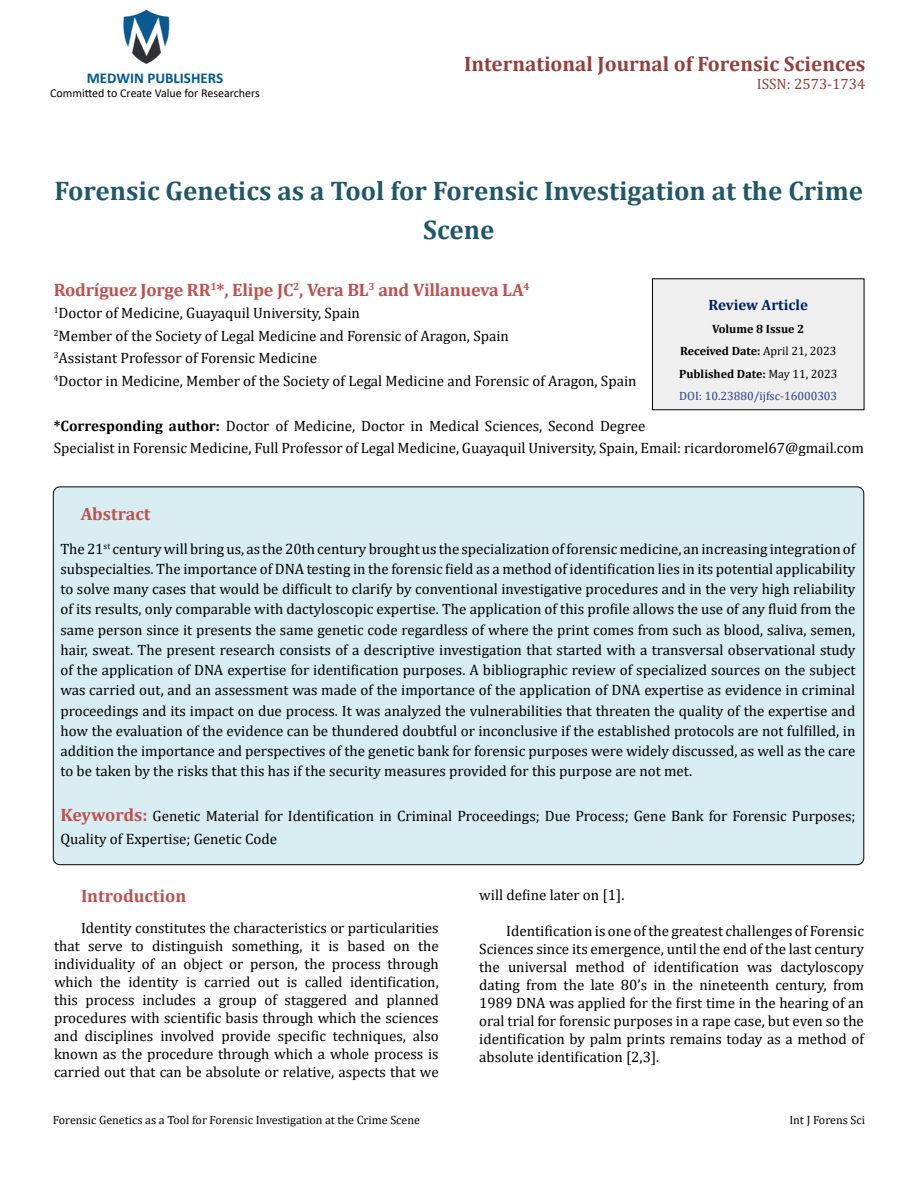
<style>
.page{position:relative;width:918px;height:1188px;background:#fff}
.page>*{position:absolute;margin:0;border:0;box-sizing:border-box;transform-origin:0 0}
.t1{font:700 27px/39px "Cambria";color:#215868;text-align:center}
.t2{font:700 21px "Cambria";color:#953f3c}
.t3{font:700 18px "Cambria";letter-spacing:-.01em;color:#c0504d}
.t4{font:15px/18px "Cambria";color:#000}
.t5{font:700 15px "Calibri";color:#005991}
.t6{font:15px "Cambria";color:#953f3c}
.t7{font:700 15px "Cambria";color:#002060}
.t8{font:700 12px/22.5px "Cambria";color:#000;text-align:center}
.t9{font:12px "Cambria";color:#000}
.t10{font:12px "Calibri";color:#000}
.s1{font-weight:700}
.s2{font-weight:400}
.s3{font-weight:400;color:#25408f}
.s4{font-weight:700;font-size:18px;color:#c0504d}
</style>
<div class="page">
<img style="left:123px;top:9px;width:47px;height:55px">
<div style="left:652px;top:279px;width:212px;height:131px;background:#efefef"></div>
<div style="left:53px;top:487px;width:811px;height:378px;background:#d8edf2;border-radius:7px"></div>
<p class="t5" style="left:87px;top:67px;width:138px">MEDWIN PUBLISHERS</p>
<p class="t10" style="left:50px;top:85px;width:211px">Committed to Create Value for Researchers</p>
<h2 class="t2" style="left:464px;top:49px;width:403px">International Journal of Forensic Sciences</h2>
<p class="t6" style="left:757px;top:75px;width:110px">ISSN: 2573-1734</p>
<h1 class="t1" style="left:55px;top:170px;width:810px">Forensic Genetics as a Tool for Forensic Investigation at the Crime<br>Scene</h1>
<p class="t3" style="left:54px;top:277px;width:478px">Rodríguez Jorge RR<sup>1</sup>*, Elipe JC<sup>2</sup>, Vera BL<sup>3</sup> and Villanueva LA<sup>4</sup></p>
<p class="t4" style="left:54px;top:302px;width:584px;line-height:22.5px"><sup>1</sup>Doctor of Medicine, Guayaquil University, Spain<br><sup>2</sup>Member of the Society of Legal Medicine and Forensic of Aragon, Spain<br><sup>3</sup>Assistant Professor of Forensic Medicine<br><sup>4</sup>Doctor in Medicine, Member of the Society of Legal Medicine and Forensic of Aragon, Spain</p>
<p class="t4" style="left:54px;top:414px;width:812px;line-height:22.5px"><span class="s1">*Corresponding author:</span> Doctor of Medicine, Doctor in Medical Sciences, Second Degree<br>Specialist in Forensic Medicine, Full Professor of Legal Medicine, Guayaquil University, Spain, Email: ricardoromel67@gmail.com</p>
<p class="t7" style="left:708px;top:295px;width:101px">Review Article</p>
<p class="t8" style="left:679px;top:317px;width:160px">Volume 8 Issue 2<br>Received Date: <span class="s2">April 21, 2023<br></span>Published Date: <span class="s2">May 11, 2023<br></span><span class="s3">DOI: 10.23880/ijfsc-16000303</span></p>
<p class="t3" style="left:81px;top:501px;width:71px">Abstract</p>
<p class="t4" style="left:60px;top:538px;width:797px;line-height:20.2px;text-align:justify">The 21<sup>st</sup> century will bring us, as the 20th century brought us the specialization of forensic medicine, an increasing integration of subspecialties. The importance of DNA testing in the forensic field as a method of identification lies in its potential applicability to solve many cases that would be difficult to clarify by conventional investigative procedures and in the very high reliability of its results, only comparable with dactyloscopic expertise. The application of this profile allows the use of any fluid from the same person since it presents the same genetic code regardless of where the print comes from such as blood, saliva, semen, hair, sweat. The present research consists of a descriptive investigation that started with a transversal observational study of the application of DNA expertise for identification purposes. A bibliographic review of specialized sources on the subject was carried out, and an assessment was made of the importance of the application of DNA expertise as evidence in criminal proceedings and its impact on due process. It was analyzed the vulnerabilities that threaten the quality of the expertise and how the evaluation of the evidence can be thundered doubtful or inconclusive if the established protocols are not fulfilled, in addition the importance and perspectives of the genetic bank for forensic purposes were widely discussed, as well as the care to be taken by the risks that this has if the security measures provided for this purpose are not met.</p>
<p class="t4" style="left:60px;top:805px;width:797px;line-height:22.5px"><span class="s4">Keywords:</span> Genetic Material for Identification in Criminal Proceedings; Due Process; Gene Bank for Forensic Purposes;<br>Quality of Expertise; Genetic Code</p>
<p class="t3" style="left:81px;top:883px;width:107px">Introduction</p>
<p class="t4" style="left:54px;top:919px;width:386px;text-align:justify;text-indent:27px">Identity constitutes the characteristics or particularities that serve to distinguish something, it is based on the individuality of an object or person, the process through which the identity is carried out is called identification, this process includes a group of staggered and planned procedures with scientific basis through which the sciences and disciplines involved provide specific techniques, also known as the procedure through which a whole process is carried out that can be absolute or relative, aspects that we</p>
<p class="t4" style="left:479px;top:885px;width:147px">will define later on [1].</p>
<p class="t4" style="left:479px;top:921px;width:386px;text-align:justify;text-indent:27px">Identification is one of the greatest challenges of Forensic Sciences since its emergence, until the end of the last century the universal method of identification was dactyloscopy dating from the late 80’s in the nineteenth century, from 1989 DNA was applied for the first time in the hearing of an oral trial for forensic purposes in a rape case, but even so the identification by palm prints remains today as a method of absolute identification [2,3].</p>
<p class="t9" style="left:53px;top:1113px;width:369px">Forensic Genetics as a Tool for Forensic Investigation at the Crime Scene</p>
<p class="t9" style="left:789px;top:1113px;width:77px">Int J Forens Sci</p>
</div>
